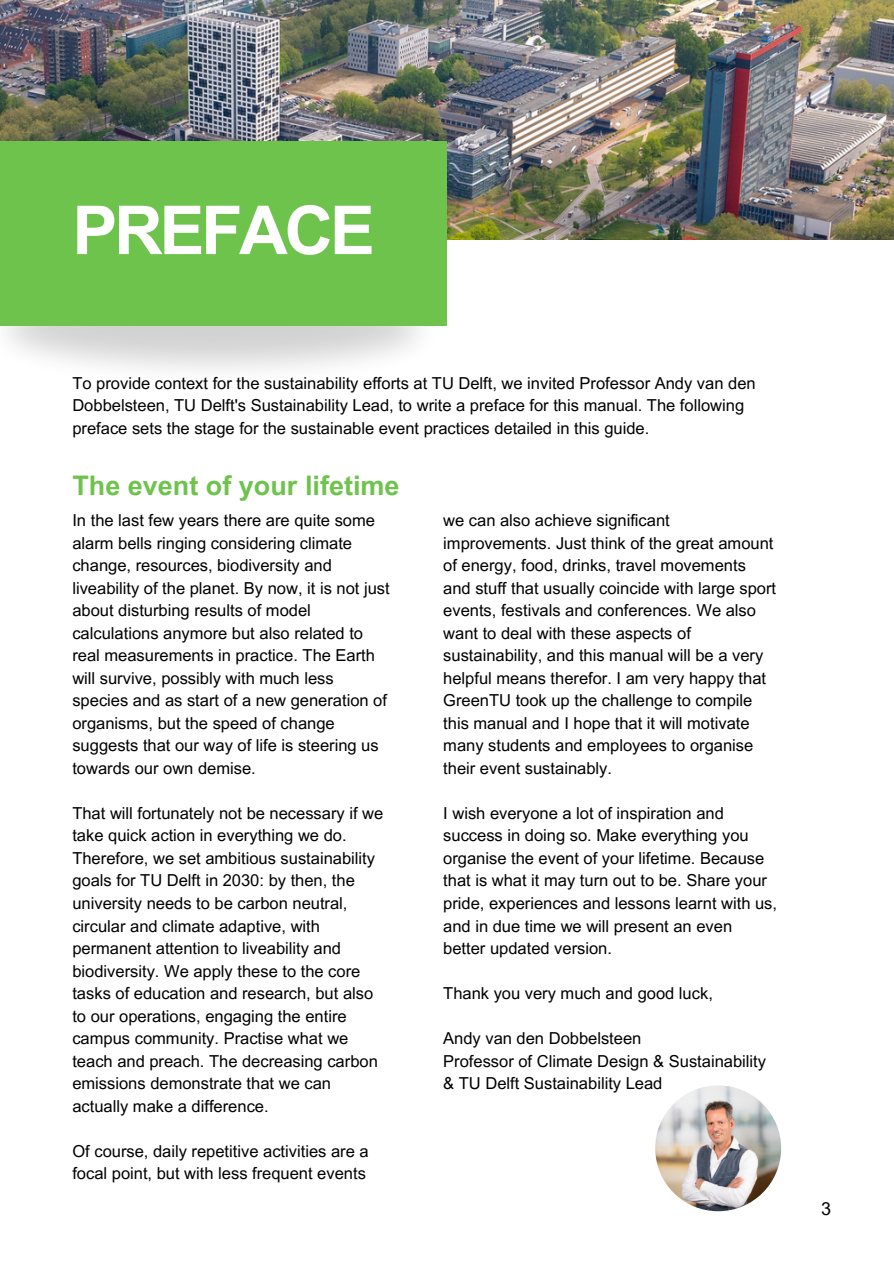
<style>
.page{position:relative;width:894px;height:1264px;background:#fff}
.page>*{position:absolute;margin:0;border:0;box-sizing:border-box;transform-origin:0 0}
.t1{font:700 67.5px "Arial MT Pro";letter-spacing:-.05em;color:#fff}
.t2{font:700 27px "Arial MT Pro";color:#6ec34c}
.t3{font:18px "Arial MT Pro";color:#000}
.t4{font:16.5px/22.5px "Arial MT Pro";color:#000}
</style>
<div class="page">
<img style="left:655px;top:1085px;width:125px;height:126px;border-radius:50%">
<img style="left:0;top:0;width:892px;height:240px">
<div style="left:0;top:141px;width:447px;height:185px;background:#6ec34c"></div>
<p class="t1" style="left:72px;top:205px;width:304px">PREFACE</p>
<p class="t4" style="left:72px;top:374px;width:684px">To provide context for the sustainability efforts at TU Delft, we invited Professor Andy van den<br>Dobbelsteen, TU Delft's Sustainability Lead, to write a preface for this manual. The following preface sets the stage for the sustainable event practices detailed in this guide.</p>
<h2 class="t2" style="left:72px;top:475px;width:328px">The event of your lifetime</h2>
<h1 class="t4" style="left:72px;top:511px;width:319px">In the last few years there are quite some alarm bells ringing considering climate change, resources, biodiversity and liveability of the planet. By now, it is not just about disturbing results of model calculations anymore but also related to real measurements in practice. The Earth will survive, possibly with much less species and as start of a new generation of organisms, but the speed of change suggests that our way of life is steering us towards our own demise.</h1>
<p class="t4" style="left:72px;top:804px;width:312px">That will fortunately not be necessary if we take quick action in everything we do.<br>Therefore, we set ambitious sustainability goals for TU Delft in 2030: by then, the university needs to be carbon neutral, circular and climate adaptive, with permanent attention to liveability and biodiversity. We apply these to the core tasks of education and research, but also to our operations, engaging the entire campus community. Practise what we teach and preach. The decreasing carbon emissions demonstrate that we can actually make a difference.</p>
<p class="t4" style="left:72px;top:1141px;width:297px">Of course, daily repetitive activities are a focal point, but with less frequent events</p>
<p class="t4" style="left:443px;top:511px;width:334px">we can also achieve significant improvements. Just think of the great amount of energy, food, drinks, travel movements and stuff that usually coincide with large sport events, festivals and conferences. We also want to deal with these aspects of sustainability, and this manual will be a very helpful means therefor. I am very happy that GreenTU took up the challenge to compile this manual and I hope that it will motivate many students and employees to organise their event sustainably.</p>
<p class="t4" style="left:443px;top:804px;width:335px">I wish everyone a lot of inspiration and success in doing so. Make everything you organise the event of your lifetime. Because that is what it may turn out to be. Share your pride, experiences and lessons learnt with us, and in due time we will present an even better updated version.</p>
<p class="t4" style="left:443px;top:984px;width:271px">Thank you very much and good luck,</p>
<p class="t4" style="left:443px;top:1029px;width:199px">Andy van den Dobbelsteen</p>
<p class="t4" style="left:443px;top:1051px;width:324px">Professor of Climate Design &amp; Sustainability &amp; TU Delft Sustainability Lead</p>
<p class="t3" style="left:820px;top:1201px;width:12px">3</p>
</div>
